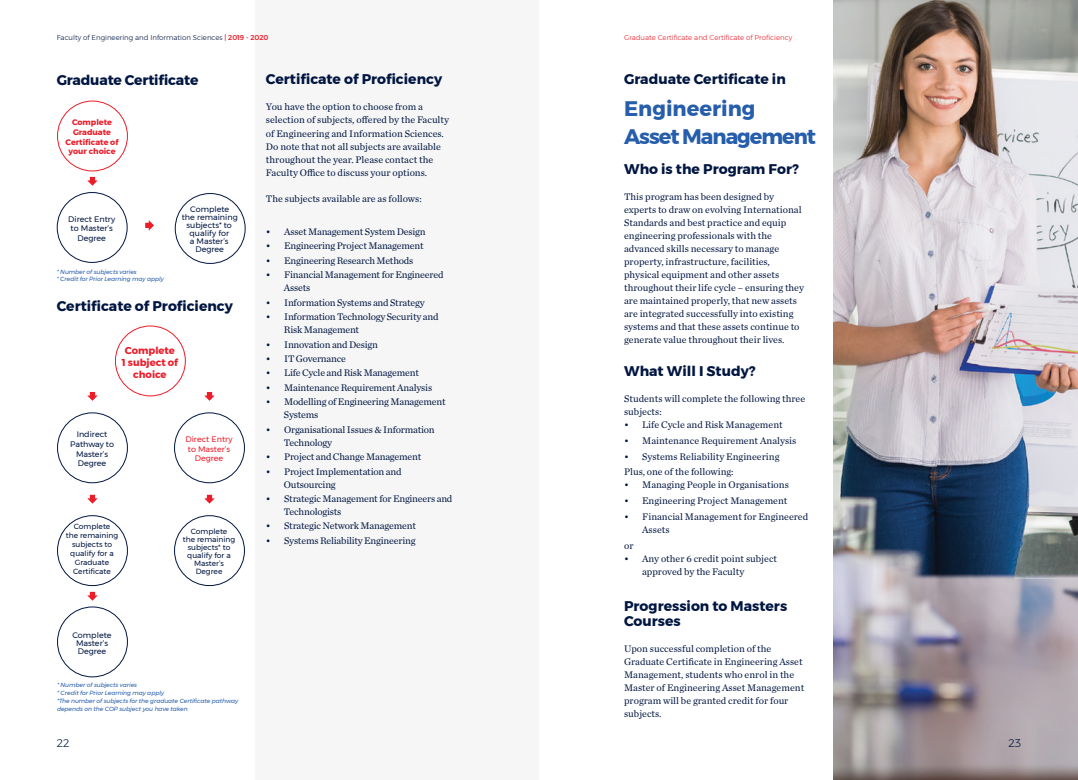
<style>
.page{position:relative;width:1078px;height:780px;background:#fff}
.page>*{position:absolute;margin:0;border:0;box-sizing:border-box;transform-origin:0 0}
.t1{font:700 21px/27px "Montserrat";letter-spacing:-.05em;color:#265eac}
.t2{font:700 14px/15px "Montserrat";color:#001641}
.t3{font:300 11px "Montserrat";color:#001641}
.t4{font:10px/13px "Chronicle Text G1";color:#001641}
.t5{font:10px/13px "Chronicle Text G1";letter-spacing:-.02em;color:#001641}
.t6{font:700 10px/12px "Montserrat";color:#ed1c29;text-align:center}
.t7{font:8px/8px "Montserrat";color:#001641;text-align:center}
.t8{font:700 8px/9.6px "Montserrat";color:#ed1c29;text-align:center}
.t9{font:8px/9.6px "Montserrat";color:#ed1c29;text-align:center}
.t10{font:7.5px/9px "Montserrat";color:#001641;text-align:center}
.t11{font:300 7px "Montserrat";color:#001641}
.t12{font:300 7px "Montserrat";color:#ed1c29}
.t13{font:italic 6px/8px "Montserrat";letter-spacing:-.01em;color:#265eac}
.s1{font-weight:500;color:#ed1c29}
</style>
<div class="page">
<img style="left:833px;top:0;width:244px;height:780px">
<div style="left:255px;top:0;width:284px;height:780px;background:#f6f6f6"></div>
<div style="left:115px;top:325px;width:71px;height:71px;border:1px solid #ed1c29;border-radius:50%"></div>
<div style="left:57px;top:412px;width:71px;height:71px;border:1px solid #001641;border-radius:50%"></div>
<div style="left:57px;top:515px;width:71px;height:71px;border:1px solid #001641;border-radius:50%"></div>
<div style="left:174px;top:412px;width:71px;height:71px;border:1px solid #001641;border-radius:50%"></div>
<div style="left:174px;top:515px;width:71px;height:71px;border:1px solid #001641;border-radius:50%"></div>
<div style="left:57px;top:606px;width:71px;height:71px;border:1px solid #001641;border-radius:50%"></div>
<svg style="left:87px;top:392px;width:11px;height:9px"></svg>
<svg style="left:87px;top:495px;width:11px;height:8px"></svg>
<svg style="left:87px;top:591px;width:11px;height:9px"></svg>
<svg style="left:204px;top:392px;width:11px;height:9px"></svg>
<svg style="left:204px;top:495px;width:11px;height:8px"></svg>
<div style="left:57px;top:100px;width:71px;height:71px;border:1px solid #ed1c29;border-radius:50%"></div>
<div style="left:57px;top:192px;width:71px;height:71px;border:1px solid #001641;border-radius:50%"></div>
<div style="left:175px;top:193px;width:70px;height:71px;border:1px solid #001641;border-radius:50%"></div>
<svg style="left:87px;top:177px;width:11px;height:9px"></svg>
<svg style="left:145px;top:220px;width:9px;height:11px"></svg>
<p class="t11" style="left:57px;top:32px;width:213px">Faculty of Engineering and Information Sciences <span class="s1">| 2019 - 2020</span></p>
<h2 class="t2" style="left:57px;top:73px;width:143px">Graduate Certificate</h2>
<p class="t8" style="left:66px;top:118px;width:54px">Complete<br>Graduate<br>Certificate of your choice</p>
<p class="t7" style="left:68px;top:214px;width:49px;line-height:9.6px">Direct Entry to Master’s<br>Degree</p>
<p class="t7" style="left:182px;top:205px;width:58px">Complete<br>the remaining subjects* to qualify for<br>a Master’s<br>Degree</p>
<p class="t13" style="left:57px;top:268px;width:109px;line-height:7.2px">* Number of subjects varies<br>* Credit for Prior Learning may apply</p>
<h2 class="t2" style="left:57px;top:299px;width:178px">Certificate of Proficiency</h2>
<p class="t6" style="left:122px;top:344px;width:58px">Complete<br>1 subject of choice</p>
<p class="t7" style="left:70px;top:429px;width:46px;line-height:9.6px">Indirect<br>Pathway to<br>Master’s<br>Degree</p>
<p class="t10" style="left:66px;top:522px;width:54px">Complete<br>the remaining subjects to qualify for a<br>Graduate<br>Certificate</p>
<p class="t7" style="left:72px;top:630px;width:41px">Complete<br>Master’s<br>Degree</p>
<p class="t9" style="left:185px;top:434px;width:49px">Direct Entry to Master’s<br>Degree</p>
<p class="t10" style="left:183px;top:527px;width:54px;line-height:8px">Complete<br>the remaining subjects* to qualify for a<br>Master’s<br>Degree</p>
<p class="t13" style="left:57px;top:681px;width:183px">* Number of subjects varies<br>* Credit for Prior Learning may apply<br>*The number of subjects for the graduate Certificate pathway depends on the COP subject you have taken</p>
<h2 class="t2" style="left:266px;top:72px;width:178px">Certificate of Proficiency</h2>
<p class="t4" style="left:266px;top:100px;width:185px">You have the option to choose from a selection of subjects, offered by the Faculty of Engineering and Information Sciences.<br>Do note that not all subjects are available throughout the year. Please contact the Faculty Office to discuss your options.</p>
<p class="t4" style="left:266px;top:191px;width:157px">The subjects available are as follows:</p>
<p class="t5" style="left:266px;top:224px;width:161px">• Asset Management System Design</p>
<p class="t5" style="left:266px;top:239px;width:159px">• Engineering Project Management</p>
<p class="t5" style="left:266px;top:253px;width:149px">• Engineering Research Methods</p>
<p class="t5" style="left:284px;top:268px;width:161px;text-indent:-18px">• Financial Management for Engineered<br>Assets</p>
<p class="t5" style="left:266px;top:295px;width:160px">• Information Systems and Strategy</p>
<p class="t5" style="left:284px;top:310px;width:156px;text-indent:-18px">• Information Technology Security and<br>Risk Management</p>
<p class="t5" style="left:266px;top:337px;width:113px">• Innovation and Design</p>
<p class="t5" style="left:266px;top:351px;width:81px">• IT Governance</p>
<p class="t5" style="left:266px;top:366px;width:154px">• Life Cycle and Risk Management</p>
<p class="t5" style="left:266px;top:380px;width:168px">• Maintenance Requirement Analysis</p>
<p class="t5" style="left:284px;top:395px;width:163px;text-indent:-18px">• Modelling of Engineering Management<br>Systems</p>
<p class="t5" style="left:284px;top:422px;width:152px;text-indent:-18px">• Organisational Issues &amp; Information<br>Technology</p>
<p class="t5" style="left:266px;top:449px;width:157px">• Project and Change Management</p>
<p class="t5" style="left:284px;top:464px;width:119px;text-indent:-18px">• Project Implementation and<br>Outsourcing</p>
<p class="t5" style="left:284px;top:491px;width:170px;text-indent:-18px">• Strategic Management for Engineers and<br>Technologists</p>
<p class="t5" style="left:266px;top:519px;width:151px">• Strategic Network Management</p>
<p class="t5" style="left:266px;top:533px;width:151px">• Systems Reliability Engineering</p>
<p class="t12" style="left:624px;top:32px;width:169px">Graduate Certificate and Certificate of Proficiency</p>
<h2 class="t2" style="left:624px;top:72px;width:163px">Graduate Certificate in</h2>
<h1 class="t1" style="left:624px;top:96px;width:193px">Engineering<br>Asset Management</h1>
<h2 class="t2" style="left:624px;top:161px;width:176px">Who is the Program For?</h2>
<p class="t4" style="left:624px;top:189px;width:181px">This program has been designed by experts to draw on evolving International Standards and best practice and equip engineering professionals with the advanced skills necessary to manage property, infrastructure, facilities, physical equipment and other assets throughout their life cycle – ensuring they are maintained properly, that new assets are integrated successfully into existing systems and that these assets continue to generate value throughout their lives.</p>
<h2 class="t2" style="left:624px;top:363px;width:133px">What Will I Study?</h2>
<p class="t4" style="left:624px;top:391px;width:183px">Students will complete the following three subjects:</p>
<p class="t4" style="left:624px;top:417px;width:160px">• Life Cycle and Risk Management</p>
<p class="t4" style="left:624px;top:433px;width:174px">• Maintenance Requirement Analysis</p>
<p class="t4" style="left:624px;top:448px;width:157px;line-height:15.8px">• Systems Reliability Engineering<br>Plus, one of the following:</p>
<p class="t4" style="left:624px;top:478px;width:166px">• Managing People in Organisations</p>
<p class="t4" style="left:624px;top:494px;width:165px">• Engineering Project Management</p>
<p class="t4" style="left:642px;top:509px;width:168px;text-indent:-18px">• Financial Management for Engineered<br>Assets</p>
<p class="t4" style="left:624px;top:538px;width:11px">or</p>
<p class="t4" style="left:642px;top:551px;width:136px;text-indent:-18px">• Any other 6 credit point subject approved by the Faculty</p>
<h2 class="t2" style="left:624px;top:598px;width:165px">Progression to Masters<br>Courses</h2>
<p class="t4" style="left:624px;top:641px;width:182px">Upon successful completion of the Graduate Certificate in Engineering Asset Management, students who enrol in the Master of Engineering Asset Management program will be granted credit for four subjects.</p>
<p class="t3" style="left:57px;top:735px;width:14px">22</p>
<p class="t3" style="left:1008px;top:735px;width:14px">23</p>
</div>
